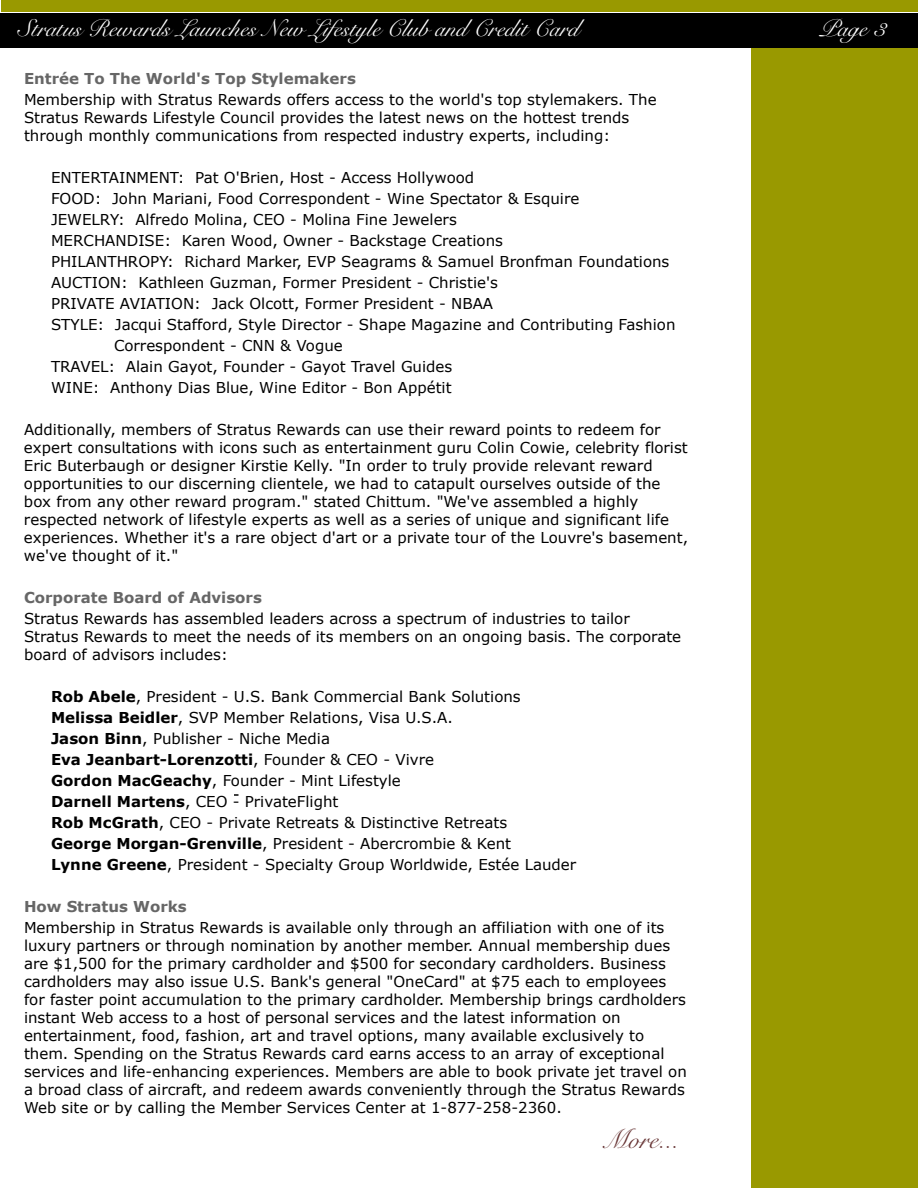
<style>
.page{position:relative;width:918px;height:1188px;background:#fff}
.page>*{position:absolute;margin:0;border:0;box-sizing:border-box;transform-origin:0 0}
.t1{font:27px "Snell Roundhand Script";color:#633}
.t2{font:24px "Snell Roundhand Script";color:#fff}
.t3{font:15px/18px "Verdana";color:#000}
.t4{font:700 15px "Verdana";color:#666}
.s1{font-weight:700}
</style>
<div class="page">
<div style="left:0;top:13px;width:918px;height:35px;background:#000"></div>
<div style="left:2px;top:0;width:916px;height:12px;background:#990"></div>
<div style="left:752px;top:48px;width:166px;height:1140px;background:#990"></div>
<h2 class="t2" style="left:18px;top:15px;width:563px">Stratus Rewards Launches New Lifestyle Club and Credit Card</h2>
<h2 class="t2" style="left:819px;top:15px;width:67px">Page 3</h2>
<p class="t4" style="left:24px;top:69px;width:333px">Entrée To The World's Top Stylemakers</p>
<p class="t3" style="left:24px;top:90px;width:634px">Membership with Stratus Rewards offers access to the world's top stylemakers. The<br>Stratus Rewards Lifestyle Council provides the latest news on the hottest trends through monthly communications from respected industry experts, including:</p>
<p class="t3" style="left:51px;top:168px;width:425px">ENTERTAINMENT: Pat O'Brien, Host - Access Hollywood</p>
<p class="t3" style="left:51px;top:189px;width:530px">FOOD: John Mariani, Food Correspondent - Wine Spectator &amp; Esquire</p>
<p class="t3" style="left:51px;top:210px;width:407px">JEWELRY: Alfredo Molina, CEO - Molina Fine Jewelers</p>
<p class="t3" style="left:51px;top:231px;width:454px">MERCHANDISE: Karen Wood, Owner - Backstage Creations</p>
<p class="t3" style="left:51px;top:252px;width:620px">PHILANTHROPY: Richard Marker, EVP Seagrams &amp; Samuel Bronfman Foundations</p>
<p class="t3" style="left:51px;top:273px;width:448px">AUCTION: Kathleen Guzman, Former President - Christie's</p>
<p class="t3" style="left:51px;top:294px;width:444px">PRIVATE AVIATION: Jack Olcott, Former President - NBAA</p>
<p class="t3" style="left:51px;top:315px;width:626px">STYLE: Jacqui Stafford, Style Director - Shape Magazine and Contributing Fashion</p>
<p class="t3" style="left:114px;top:336px;width:230px">Correspondent - CNN &amp; Vogue</p>
<p class="t3" style="left:51px;top:357px;width:403px">TRAVEL: Alain Gayot, Founder - Gayot Travel Guides</p>
<p class="t3" style="left:51px;top:378px;width:402px">WINE: Anthony Dias Blue, Wine Editor - Bon Appétit</p>
<p class="t3" style="left:24px;top:420px;width:666px">Additionally, members of Stratus Rewards can use their reward points to redeem for expert consultations with icons such as entertainment guru Colin Cowie, celebrity florist Eric Buterbaugh or designer Kirstie Kelly. "In order to truly provide relevant reward opportunities to our discerning clientele, we had to catapult ourselves outside of the box from any other reward program." stated Chittum. "We've assembled a highly respected network of lifestyle experts as well as a series of unique and significant life experiences. Whether it's a rare object d'art or a private tour of the Louvre's basement, we've thought of it."</p>
<p class="t4" style="left:24px;top:588px;width:239px">Corporate Board of Advisors</p>
<p class="t3" style="left:24px;top:609px;width:659px">Stratus Rewards has assembled leaders across a spectrum of industries to tailor<br>Stratus Rewards to meet the needs of its members on an ongoing basis. The corporate board of advisors includes:</p>
<p class="t3" style="left:51px;top:686px;width:527px;line-height:21px"><span class="s1">Rob Abele</span>, President - U.S. Bank Commercial Bank Solutions <span class="s1">Melissa Beidler</span>, SVP Member Relations, Visa U.S.A.<br><span class="s1">Jason Binn</span>, Publisher - Niche Media<br><span class="s1">Eva Jeanbart-Lorenzotti</span>, Founder &amp; CEO - Vivre<br><span class="s1">Gordon MacGeachy</span>, Founder - Mint Lifestyle<br><span class="s1">Darnell Martens</span>, CEO - PrivateFlight<br><span class="s1">Rob McGrath</span>, CEO - Private Retreats &amp; Distinctive Retreats<br><span class="s1">George Morgan-Grenville</span>, President - Abercrombie &amp; Kent<br><span class="s1">Lynne Greene</span>, President - Specialty Group Worldwide, Estée Lauder</p>
<p class="t4" style="left:24px;top:897px;width:164px">How Stratus Works</p>
<p class="t3" style="left:24px;top:918px;width:664px">Membership in Stratus Rewards is available only through an affiliation with one of its luxury partners or through nomination by another member. Annual membership dues are $1,500 for the primary cardholder and $500 for secondary cardholders. Business cardholders may also issue U.S. Bank's general "OneCard" at $75 each to employees for faster point accumulation to the primary cardholder. Membership brings cardholders instant Web access to a host of personal services and the latest information on entertainment, food, fashion, art and travel options, many available exclusively to them. Spending on the Stratus Rewards card earns access to an array of exceptional services and life-enhancing experiences. Members are able to book private jet travel on a broad class of aircraft, and redeem awards conveniently through the Stratus Rewards Web site or by calling the Member Services Center at 1-877-258-2360.</p>
<h1 class="t1" style="left:602px;top:1124px;width:79px">More...</h1>
</div>
